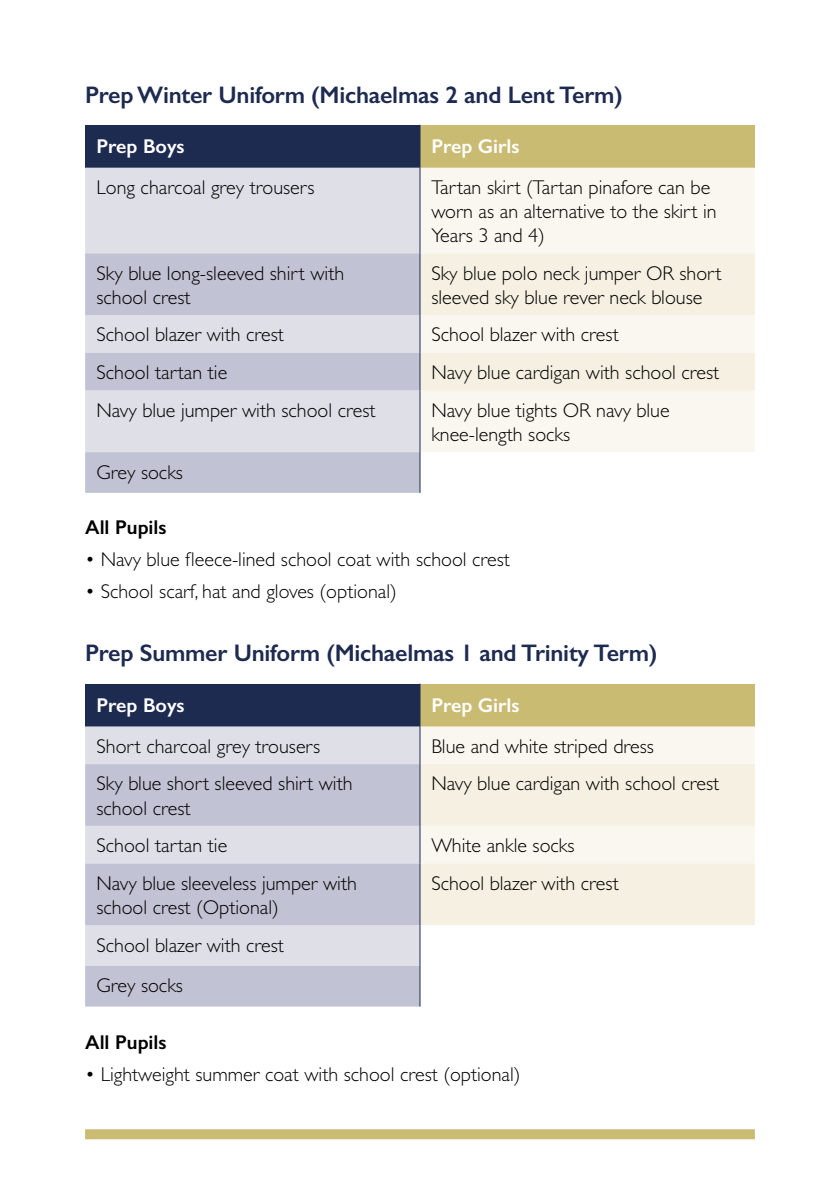
<style>
.page{position:relative;width:840px;height:1191px;background:#fff}
.page>*{position:absolute;margin:0;border:0;box-sizing:border-box;transform-origin:0 0}
.t1{font:600 24px "Gill Sans";letter-spacing:-.01em;color:#1e2b50}
.t2{font:300 20px/24px "Gill Sans";color:#000}
.t3{font:600 20px "Gill Sans";color:#fff}
.t4{font:600 20px "Gill Sans";color:#000}
</style>
<div class="page">
<div style="left:85px;top:1129px;width:669px;height:10px;background:#c9bb72"></div>
<div style="left:85px;top:125px;width:335px;height:43px;background:#1e2b50"></div>
<div style="left:420px;top:125px;width:334px;height:43px;background:#c9bb72"></div>
<div style="left:85px;top:168px;width:334px;height:85px;background:#dfdfe8"></div>
<div style="left:420px;top:168px;width:334px;height:284px;background:#faf7f0"></div>
<svg style="left:85px;top:253px;width:334px;height:240px;background:#cdcedb"></svg>
<svg style="left:420px;top:253px;width:334px;height:137px;fill:#f5f0e1"></svg>
<hr style="left:419px;top:168px;width:1px;height:85px;background:#1e2b50">
<hr style="left:419px;top:253px;width:1px;height:62px;background:#1e2b50">
<hr style="left:419px;top:315px;width:1px;height:38px;background:#1e2b50">
<hr style="left:419px;top:353px;width:1px;height:37px;background:#1e2b50">
<hr style="left:419px;top:390px;width:1px;height:62px;background:#1e2b50">
<hr style="left:419px;top:452px;width:1px;height:41px;background:#1e2b50">
<div style="left:85px;top:683px;width:335px;height:43px;background:#1e2b50"></div>
<div style="left:420px;top:683px;width:334px;height:43px;background:#c9bb72"></div>
<div style="left:85px;top:726px;width:334px;height:38px;background:#dfdfe8"></div>
<div style="left:420px;top:726px;width:334px;height:38px;background:#faf7f0"></div>
<svg style="left:85px;top:764px;width:334px;height:242px;background:#cacbd9"></svg>
<svg style="left:420px;top:764px;width:334px;height:161px;fill:#f5f0e1"></svg>
<hr style="left:419px;top:726px;width:1px;height:38px;background:#1e2b50">
<hr style="left:419px;top:764px;width:1px;height:62px;background:#1e2b50">
<hr style="left:419px;top:826px;width:1px;height:37px;background:#1e2b50">
<hr style="left:419px;top:863px;width:1px;height:62px;background:#1e2b50">
<hr style="left:419px;top:925px;width:1px;height:41px;background:#1e2b50">
<hr style="left:419px;top:966px;width:1px;height:40px;background:#1e2b50">
<p class="t1" style="left:85px;top:80px;width:539px">Prep Winter Uniform (Michaelmas 2 and Lent Term)</p>
<p class="t3" style="left:96px;top:135px;width:90px">Prep Boys</p>
<p class="t3" style="left:431px;top:135px;width:90px">Prep Girls</p>
<p class="t2" style="left:96px;top:175px;width:219px">Long charcoal grey trousers</p>
<p class="t2" style="left:431px;top:175px;width:287px">Tartan skirt (Tartan pinafore can be worn as an alternative to the skirt in<br>Years 3 and 4)</p>
<p class="t2" style="left:96px;top:261px;width:249px">Sky blue long-sleeved shirt with school crest</p>
<p class="t2" style="left:431px;top:261px;width:291px">Sky blue polo neck jumper OR short sleeved sky blue rever neck blouse</p>
<p class="t2" style="left:96px;top:323px;width:189px">School blazer with crest</p>
<p class="t2" style="left:431px;top:323px;width:189px">School blazer with crest</p>
<p class="t2" style="left:96px;top:361px;width:132px">School tartan tie</p>
<p class="t2" style="left:431px;top:361px;width:289px">Navy blue cardigan with school crest</p>
<p class="t2" style="left:96px;top:398px;width:280px">Navy blue jumper with school crest</p>
<p class="t2" style="left:431px;top:398px;width:240px">Navy blue tights OR navy blue knee-length socks</p>
<p class="t2" style="left:96px;top:460px;width:88px">Grey socks</p>
<p class="t4" style="left:85px;top:515px;width:83px">All Pupils</p>
<p class="t2" style="left:85px;top:547px;width:426px">• Navy blue fleece-lined school coat with school crest</p>
<p class="t2" style="left:85px;top:579px;width:313px">• School scarf, hat and gloves (optional)</p>
<p class="t1" style="left:85px;top:638px;width:573px">Prep Summer Uniform (Michaelmas 1 and Trinity Term)</p>
<p class="t3" style="left:96px;top:693px;width:90px">Prep Boys</p>
<p class="t3" style="left:431px;top:693px;width:90px">Prep Girls</p>
<p class="t2" style="left:96px;top:734px;width:225px">Short charcoal grey trousers</p>
<p class="t2" style="left:431px;top:734px;width:224px">Blue and white striped dress</p>
<p class="t2" style="left:96px;top:772px;width:257px">Sky blue short sleeved shirt with school crest</p>
<p class="t2" style="left:431px;top:772px;width:289px">Navy blue cardigan with school crest</p>
<p class="t2" style="left:96px;top:833px;width:132px">School tartan tie</p>
<p class="t2" style="left:431px;top:833px;width:145px">White ankle socks</p>
<p class="t2" style="left:96px;top:871px;width:262px">Navy blue sleeveless jumper with school crest (Optional)</p>
<p class="t2" style="left:431px;top:871px;width:189px">School blazer with crest</p>
<p class="t2" style="left:96px;top:924px;width:189px;line-height:40.6px">School blazer with crest<br>Grey socks</p>
<p class="t4" style="left:85px;top:1030px;width:83px">All Pupils</p>
<p class="t2" style="left:85px;top:1062px;width:436px">• Lightweight summer coat with school crest (optional)</p>
</div>
